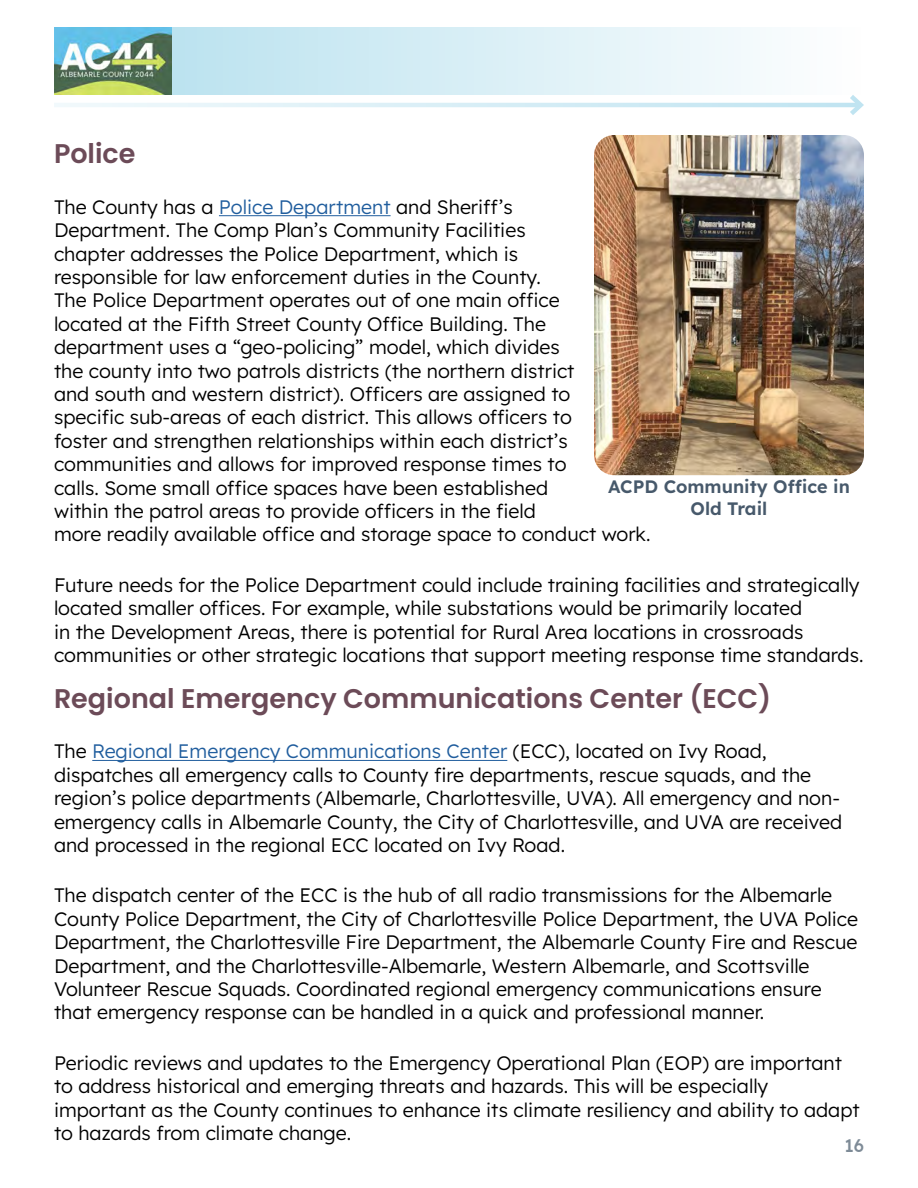
<style>
.page{position:relative;width:918px;height:1188px;background:#fff}
.page>*{position:absolute;margin:0;border:0;box-sizing:border-box;transform-origin:0 0}
.t1{font:600 27px "Poppins";color:#6c4b58}
.t2{font:300 19.5px/23.4px "Lexend Deca";color:#000}
.t3{font:600 18px/21.6px "Lexend Deca";color:#47596b;text-align:center}
.t4{font:500 18px "Lexend Deca";color:#7e8b97}
.s1{color:#215e9e}
</style>
<div class="page">
<svg style="left:172px;top:27px;width:588px;height:68px;background:#d7eef5"></svg>
<img style="left:54px;top:27px;width:118px;height:68px">
<svg style="left:54px;top:103px;width:791px;height:4px;background:#d9eef6"></svg>
<svg style="left:845px;top:95px;width:19px;height:20px"></svg>
<hr style="left:219px;top:215px;width:172px;height:1px;background:#215e9e">
<hr style="left:92px;top:760px;width:415px;height:1px;background:#215e9e">
<img style="left:594px;top:135px;width:270px;height:340px">
<h1 class="t1" style="left:54px;top:138px;width:83px">Police</h1>
<p class="t2" style="left:54px;top:194px;width:598px">The County has a <span class="s1">Police Department</span> and Sheriff’s<br>Department. The Comp Plan’s Community Facilities<br>chapter addresses the Police Department, which is<br>responsible for law enforcement duties in the County.<br>The Police Department operates out of one main office<br>located at the Fifth Street County Office Building. The department uses a “geo-policing” model, which divides<br>the county into two patrols districts (the northern district<br>and south and western district). Officers are assigned to<br>specific sub-areas of each district. This allows officers to<br>foster and strengthen relationships within each district’s communities and allows for improved response times to<br>calls. Some small office spaces have been established<br>within the patrol areas to provide officers in the field<br>more readily available office and storage space to conduct work.</p>
<p class="t2" style="left:54px;top:572px;width:811px">Future needs for the Police Department could include training facilities and strategically located smaller offices. For example, while substations would be primarily located<br>in the Development Areas, there is potential for Rural Area locations in crossroads communities or other strategic locations that support meeting response time standards.</p>
<h1 class="t1" style="left:54px;top:683px;width:719px">Regional Emergency Communications Center (ECC)</h1>
<p class="t2" style="left:54px;top:739px;width:790px">The <span class="s1">Regional Emergency Communications Center</span> (ECC), located on Ivy Road, dispatches all emergency calls to County fire departments, rescue squads, and the region’s police departments (Albemarle, Charlottesville, UVA). All emergency and non&shy;emergency calls in Albemarle County, the City of Charlottesville, and UVA are received and processed in the regional ECC located on Ivy Road.</p>
<p class="t2" style="left:54px;top:883px;width:806px">The dispatch center of the ECC is the hub of all radio transmissions for the Albemarle County Police Department, the City of Charlottesville Police Department, the UVA Police Department, the Charlottesville Fire Department, the Albemarle County Fire and Rescue Department, and the Charlottesville-Albemarle, Western Albemarle, and Scottsville Volunteer Rescue Squads. Coordinated regional emergency communications ensure that emergency response can be handled in a quick and professional manner.</p>
<p class="t2" style="left:54px;top:1050px;width:807px">Periodic reviews and updates to the Emergency Operational Plan (EOP) are important to address historical and emerging threats and hazards. This will be especially important as the County continues to enhance its climate resiliency and ability to adapt to hazards from climate change.</p>
<p class="t3" style="left:608px;top:475px;width:243px">ACPD Community Office in<br>Old Trail</p>
<p class="t4" style="left:844px;top:1133px;width:21px">16</p>
</div>
